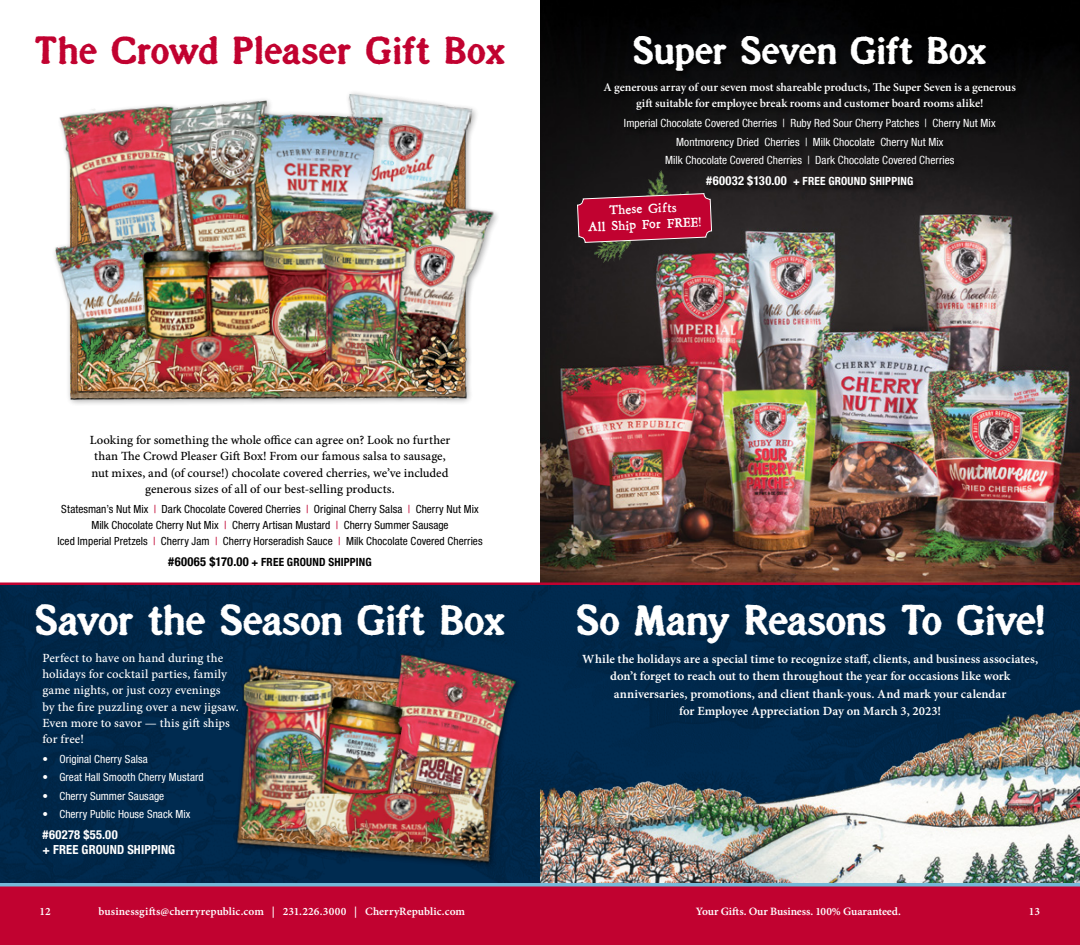
<style>
.page{position:relative;width:1080px;height:945px;background:#fff}
.page>*{position:absolute;margin:0;border:0;box-sizing:border-box;transform-origin:0 0}
.t1{font:700 43.75px "Millesime";letter-spacing:-.02em;color:#fff}
.t2{font:700 40px "Millesime";letter-spacing:-.005em;color:#c10230}
.t3{font:700 39.75px "Millesime";letter-spacing:-.015em;color:#fff}
.t4{font:700 17.75px/15.9px "Grit Primer";color:#fff;text-align:center}
.t5{font:12.5px/17.5px "Minion Pro Semibold Capt";color:#fff;text-align:center}
.t6{font:12.5px/16.2px "Minion Pro Medium Capt";color:#000;text-align:center}
.t7{font:12.5px/16.2px "Minion Pro Medium Capt";letter-spacing:.005em;color:#fff}
.t8{font:700 condensed 12.5px/15px "Helvetica Neue LT Com";letter-spacing:.015em;color:#fff}
.t9{font:600 11.88px/16.2px "Minion Pro";letter-spacing:-.005em;color:#fff;text-align:center}
.t10{font:condensed 11.25px/16.2px "Helvetica Neue LT Std";letter-spacing:.005em;color:#000;text-align:center}
.t11{font:condensed 11.25px/18.2px "Helvetica Neue LT Com";letter-spacing:.005em;color:#fff;text-align:center}
.t12{font:11.25px "Minion Pro Semibold Capt";color:#fff}
.t13{font:condensed 11.25px "Helvetica Neue LT Std";letter-spacing:.005em;color:#fff}
.t14{font:700 condensed 11.25px "Helvetica Neue LT Com";letter-spacing:.015em;color:#000}
.t15{font:700 condensed 11.25px "Helvetica Neue LT Com";letter-spacing:.015em;color:#fff}
.s1{font-size:12.5px}
.s2{color:#c10230}
</style>
<div class="page">
<div style="left:0;top:887px;width:1080px;height:58px;background:#c10230"></div>
<svg style="left:0;top:883px;width:1080px;height:4px;background:#7ea2c3"></svg>
<img style="left:540px;top:0;width:540px;height:582px">
<div style="left:603px;top:34px;width:421px;height:159px;background:#000;opacity:.75"></div>
<img style="left:348px;top:94px;width:124px;height:101px">
<img style="left:196px;top:101px;width:75px;height:144px">
<div style="left:254px;top:110px;width:136px;height:179px;background:#000;opacity:.2"></div>
<img style="left:253px;top:113px;width:130px;height:132px">
<img style="left:59px;top:105px;width:137px;height:140px">
<div style="left:51px;top:230px;width:116px;height:159px;background:#000;opacity:.2"></div>
<img style="left:55px;top:235px;width:121px;height:151px">
<div style="left:138px;top:245px;width:82px;height:108px;background:#000;opacity:.2"></div>
<img style="left:142px;top:249px;width:61px;height:76px">
<div style="left:203px;top:245px;width:82px;height:108px;background:#000;opacity:.2"></div>
<img style="left:207px;top:249px;width:51px;height:76px">
<div style="left:387px;top:195px;width:114px;height:196px;background:#000;opacity:.2"></div>
<img style="left:368px;top:197px;width:129px;height:194px">
<img style="left:261px;top:238px;width:55px;height:87px">
<div style="left:318px;top:239px;width:97px;height:157px;background:#000;opacity:.2"></div>
<img style="left:316px;top:238px;width:94px;height:87px">
<div style="left:72px;top:325px;width:401px;height:80px;background:#000;opacity:.2"></div>
<div style="left:0;top:585px;width:1080px;height:298px;background:#00274a"></div>
<hr style="left:0;top:582px;width:1080px;height:3px;background:#c10230">
<img style="left:540px;top:709px;width:540px;height:174px">
<img style="left:215px;top:643px;width:308px;height:235px">
<svg style="left:577px;top:156px;width:136px;height:124px;background:#64202e"></svg>
<h2 class="t2" style="left:35px;top:26px;width:472px">The Crowd Pleaser Gift Box</h2>
<h3 class="t3" style="left:633px;top:26px;width:355px">Super Seven Gift Box</h3>
<p class="t9" style="left:604px;top:79px;width:414px">A generous array of our seven most shareable products, The Super Seven is a generous gift suitable for employee break rooms and customer board rooms alike!</p>
<p class="t11" style="left:624px;top:114px;width:373px">Imperial Chocolate Covered Cherries | Ruby Red Sour Cherry Patches | Cherry Nut Mix<br>Montmorency Dried Cherries | Milk Chocolate Cherry Nut Mix<br>Milk Chocolate Covered Cherries | Dark Chocolate Covered Cherries</p>
<p class="t15" style="left:706px;top:174px;width:208px"><span class="s1">#60032 $130.00</span> + FREE GROUND SHIPPING</p>
<h3 class="t4" style="left:587px;top:202px;width:115px;rotate:-3deg">These Gifts<br>All Ship For FREE!</h3>
<p class="t6" style="left:90px;top:432px;width:362px">Looking for something the whole office can agree on? Look no further than The Crowd Pleaser Gift Box! From our famous salsa to sausage, nut mixes, and (of course!) chocolate covered cherries, we’ve included generous sizes of all of our best-selling products.</p>
<p class="t10" style="left:57px;top:501px;width:427px">Statesman’s Nut Mix <span class="s2">|</span> Dark Chocolate Covered Cherries <span class="s2">|</span> Original Cherry Salsa <span class="s2">|</span> Cherry Nut Mix<br>Milk Chocolate Cherry Nut Mix <span class="s2">|</span> Cherry Artisan Mustard <span class="s2">|</span> Cherry Summer Sausage<br>Iced Imperial Pretzels <span class="s2">|</span> Cherry Jam <span class="s2">|</span> Cherry Horseradish Sauce <span class="s2">|</span> Milk Chocolate Covered Cherries</p>
<p class="t14" style="left:168px;top:555px;width:205px"><span class="s1">#60065 $170.00</span> + FREE GROUND SHIPPING</p>
<h1 class="t1" style="left:35px;top:593px;width:472px">Savor the Season Gift Box</h1>
<p class="t7" style="left:42px;top:650px;width:198px">Perfect to have on hand during the holidays for cocktail parties, family game nights, or just cozy evenings<br>by the fire puzzling over a new jigsaw.<br>Even more to savor — this gift ships for free!</p>
<p class="t13" style="left:42px;top:753px;width:107px">• Original Cherry Salsa</p>
<p class="t13" style="left:42px;top:771px;width:163px">• Great Hall Smooth Cherry Mustard</p>
<p class="t13" style="left:42px;top:789px;width:123px">• Cherry Summer Sausage</p>
<p class="t13" style="left:42px;top:807px;width:149px">• Cherry Public House Snack Mix</p>
<p class="t8" style="left:42px;top:827px;width:134px">#60278 $55.00<br>+ FREE GROUND SHIPPING</p>
<h1 class="t1" style="left:576px;top:593px;width:470px">So Many Reasons To Give!</h1>
<p class="t5" style="left:582px;top:650px;width:457px">While the holidays are a special time to recognize staff, clients, and business associates, don’t forget to reach out to them throughout the year for occasions like work anniversaries, promotions, and client thank-yous. And mark your calendar<br>for Employee Appreciation Day on March 3, 2023!</p>
<p class="t12" style="left:39px;top:903px;width:13px">12</p>
<p class="t12" style="left:99px;top:904px;width:368px">businessgifts@cherryrepublic.com | 231.226.3000 | CherryRepublic.com</p>
<p class="t12" style="left:696px;top:904px;width:207px">Your Gifts. Our Business. 100% Guaranteed.</p>
<p class="t12" style="left:1029px;top:904px;width:13px">13</p>
</div>
